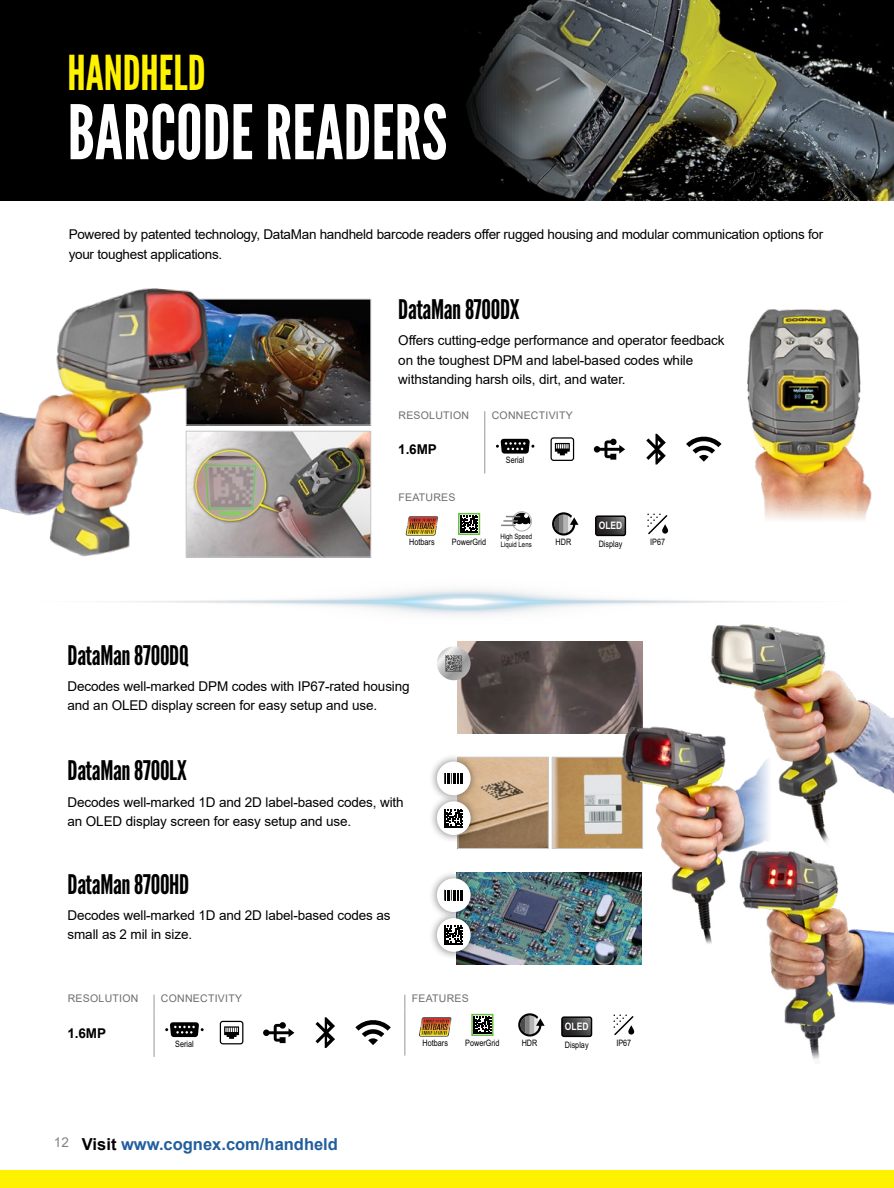
<style>
.page{position:relative;width:894px;height:1188px;background:#fff}
.page>*{position:absolute;margin:0;border:0;box-sizing:border-box;transform-origin:0 0}
.t1{font:75px "League Gothic";color:#fff}
.t2{font:48px "League Gothic";color:#fff200}
.t3{font:27px "League Gothic";letter-spacing:-.01em;color:#000}
.t4{font:700 16.5px "Arial";color:#215e9e}
.t5{font:13.5px/19.5px "Arial";letter-spacing:-.01em;color:#000}
.t6{font:700 13.5px "Arial";letter-spacing:-.01em;color:#000}
.t7{font:13.5px "Arial";color:#808285}
.t8{font:10.5px "Arial";letter-spacing:.025em;color:#6d6e71}
.t9{font:700 10.35px "Arial Narrow";color:#fff}
.t10{font:8.85px "Arial Narrow";color:#000}
.t11{font:7.35px/7.4px "Arial Narrow";color:#000}
.s1{color:#000}
</style>
<div class="page">
<img style="left:623px;top:0;width:270px;height:201px">
<svg style="left:0;top:0;width:623px;height:201px;background:#0f1010"></svg>
<div style="left:0;top:1171px;width:893px;height:17px;background:#fff200"></div>
<img style="left:244px;top:301px;width:125px;height:122px">
<div style="left:186px;top:299px;width:185px;height:126px;border:1px solid #c7c8ca"></div>
<img style="left:244px;top:433px;width:125px;height:122px">
<div style="left:186px;top:431px;width:185px;height:126px;border:1px solid #c7c8ca"></div>
<img style="left:0;top:288px;width:244px;height:316px">
<img style="left:747px;top:309px;width:125px;height:212px">
<img style="left:457px;top:641px;width:185px;height:92px">
<img style="left:711px;top:622px;width:182px;height:221px">
<img style="left:459px;top:759px;width:87px;height:88px">
<div style="left:457px;top:757px;width:91px;height:92px;border:1px solid #c7c8ca"></div>
<img style="left:553px;top:759px;width:66px;height:88px">
<div style="left:551px;top:757px;width:91px;height:92px;border:1px solid #c7c8ca"></div>
<img style="left:619px;top:724px;width:173px;height:226px">
<img style="left:456px;top:872px;width:185px;height:92px">
<img style="left:736px;top:849px;width:157px;height:211px">
<svg style="left:436px;top:647px;width:34px;height:33px"></svg>
<svg style="left:445px;top:655px;width:17px;height:17px"></svg>
<div style="left:429px;top:754px;width:50px;height:50px;background:#000;opacity:.5"></div>
<div style="left:436px;top:762px;width:34px;height:33px;background:#fff;border-radius:50%"></div>
<svg style="left:444px;top:773px;width:19px;height:11px"></svg>
<div style="left:429px;top:793px;width:50px;height:51px;background:#000;opacity:.5"></div>
<div style="left:436px;top:801px;width:34px;height:34px;background:#fff;border-radius:50%"></div>
<svg style="left:444px;top:809px;width:19px;height:19px"></svg>
<div style="left:429px;top:870px;width:50px;height:51px;background:#000;opacity:.5"></div>
<div style="left:436px;top:878px;width:34px;height:34px;background:#fff;border-radius:50%"></div>
<svg style="left:444px;top:890px;width:19px;height:11px"></svg>
<div style="left:429px;top:910px;width:50px;height:50px;background:#000;opacity:.5"></div>
<div style="left:436px;top:918px;width:34px;height:34px;background:#fff;border-radius:50%"></div>
<svg style="left:444px;top:925px;width:19px;height:19px"></svg>
<svg style="left:484px;top:411px;width:1px;height:14px"></svg>
<hr style="left:484px;top:425px;width:1px;height:48px;background:#939598">
<svg style="left:496px;top:439px;width:38px;height:15px"></svg>
<svg style="left:550px;top:437px;width:24px;height:24px"></svg>
<svg style="left:593px;top:439px;width:32px;height:21px"></svg>
<svg style="left:646px;top:434px;width:19px;height:31px"></svg>
<svg style="left:686px;top:436px;width:35px;height:26px"></svg>
<img style="left:405px;top:533px;width:30px;height:3px">
<img style="left:409px;top:516px;width:29px;height:8px">
<img style="left:406px;top:517px;width:31px;height:18px">
<svg style="left:408px;top:519px;width:27px;height:15px"></svg>
<div style="left:458px;top:513px;width:22px;height:22px;border:1px solid #6abd45"></div>
<svg style="left:460px;top:515px;width:18px;height:18px"></svg>
<div style="left:511px;top:511px;width:21px;height:21px;border:1px solid #b3b4b4;border-radius:50%"></div>
<svg style="left:501px;top:513px;width:29px;height:17px"></svg>
<svg style="left:552px;top:512px;width:26px;height:24px"></svg>
<svg style="left:597px;top:517px;width:27px;height:17px"></svg>
<div style="left:595px;top:515px;width:31px;height:21px;border:1px solid #000;border-radius:2px"></div>
<svg style="left:647px;top:514px;width:21px;height:21px"></svg>
<svg style="left:662px;top:524px;width:5px;height:10px"></svg>
<svg style="left:154px;top:995px;width:1px;height:13px"></svg>
<hr style="left:154px;top:1008px;width:1px;height:49px;background:#939598">
<svg style="left:165px;top:1022px;width:38px;height:15px"></svg>
<svg style="left:220px;top:1021px;width:23px;height:23px"></svg>
<svg style="left:263px;top:1022px;width:31px;height:21px"></svg>
<svg style="left:315px;top:1017px;width:20px;height:31px"></svg>
<svg style="left:355px;top:1020px;width:35px;height:25px"></svg>
<svg style="left:404px;top:995px;width:1px;height:13px"></svg>
<hr style="left:404px;top:1008px;width:1px;height:48px;background:#939598">
<img style="left:419px;top:1036px;width:29px;height:1px">
<img style="left:422px;top:1017px;width:29px;height:10px">
<img style="left:420px;top:1018px;width:30px;height:18px">
<svg style="left:421px;top:1020px;width:27px;height:15px"></svg>
<div style="left:471px;top:1014px;width:22px;height:22px;border:1px solid #6abd45"></div>
<svg style="left:473px;top:1016px;width:18px;height:18px"></svg>
<svg style="left:518px;top:1013px;width:26px;height:24px"></svg>
<svg style="left:563px;top:1018px;width:27px;height:17px"></svg>
<div style="left:561px;top:1016px;width:31px;height:21px;border:1px solid #000;border-radius:2px"></div>
<svg style="left:613px;top:1015px;width:21px;height:21px"></svg>
<svg style="left:628px;top:1025px;width:6px;height:10px"></svg>
<h2 class="t2" style="left:68px;top:45px;width:139px">HANDHELD</h2>
<h1 class="t1" style="left:68px;top:88px;width:381px">BARCODE READERS</h1>
<p class="t5" style="left:69px;top:225px;width:755px">Powered by patented technology, DataMan handheld barcode readers offer rugged housing and modular communication options for your toughest applications.</p>
<h3 class="t3" style="left:398px;top:293px;width:123px">DataMan 8700DX</h3>
<p class="t5" style="left:398px;top:331px;width:327px">Offers cutting-edge performance and operator feedback on the toughest DPM and label-based codes while withstanding harsh oils, dirt, and water.</p>
<p class="t8" style="left:398px;top:408px;width:72px">RESOLUTION</p>
<p class="t8" style="left:491px;top:408px;width:83px">CONNECTIVITY</p>
<p class="t6" style="left:398px;top:440px;width:40px">1.6MP</p>
<p class="t10" style="left:505px;top:454px;width:20px">Serial</p>
<p class="t8" style="left:398px;top:490px;width:59px">FEATURES</p>
<p class="t10" style="left:409px;top:535px;width:27px">Hotbars</p>
<p class="t10" style="left:452px;top:535px;width:36px">PowerGrid</p>
<p class="t11" style="left:500px;top:533px;width:33px">High Speed<br>Liquid Lens</p>
<p class="t10" style="left:555px;top:535px;width:17px">HDR</p>
<p class="t10" style="left:598px;top:537px;width:25px">Display</p>
<p class="t9" style="left:598px;top:518px;width:25px">OLED</p>
<p class="t10" style="left:650px;top:535px;width:16px">IP67</p>
<h3 class="t3" style="left:68px;top:639px;width:123px">DataMan 8700DQ</h3>
<p class="t5" style="left:68px;top:676px;width:343px">Decodes well-marked DPM codes with IP67-rated housing and an OLED display screen for easy setup and use.</p>
<h3 class="t3" style="left:68px;top:755px;width:121px">DataMan 8700LX</h3>
<p class="t5" style="left:68px;top:792px;width:337px">Decodes well-marked 1D and 2D label-based codes, with an OLED display screen for easy setup and use.</p>
<h3 class="t3" style="left:68px;top:868px;width:123px">DataMan 8700HD</h3>
<p class="t5" style="left:68px;top:905px;width:324px">Decodes well-marked 1D and 2D label-based codes as small as 2 mil in size.</p>
<p class="t8" style="left:68px;top:991px;width:72px">RESOLUTION</p>
<p class="t8" style="left:161px;top:991px;width:83px">CONNECTIVITY</p>
<p class="t6" style="left:68px;top:1023px;width:40px">1.6MP</p>
<p class="t10" style="left:175px;top:1037px;width:20px">Serial</p>
<p class="t8" style="left:411px;top:991px;width:59px">FEATURES</p>
<p class="t10" style="left:422px;top:1036px;width:27px">Hotbars</p>
<p class="t10" style="left:465px;top:1036px;width:36px">PowerGrid</p>
<p class="t10" style="left:521px;top:1036px;width:17px">HDR</p>
<p class="t10" style="left:564px;top:1038px;width:25px">Display</p>
<p class="t9" style="left:564px;top:1019px;width:25px">OLED</p>
<p class="t10" style="left:616px;top:1036px;width:16px">IP67</p>
<p class="t7" style="left:54px;top:1133px;width:17px">12</p>
<p class="t4" style="left:82px;top:1132px;width:257px"><span class="s1">Visit</span> www.cognex.com/handheld</p>
</div>
